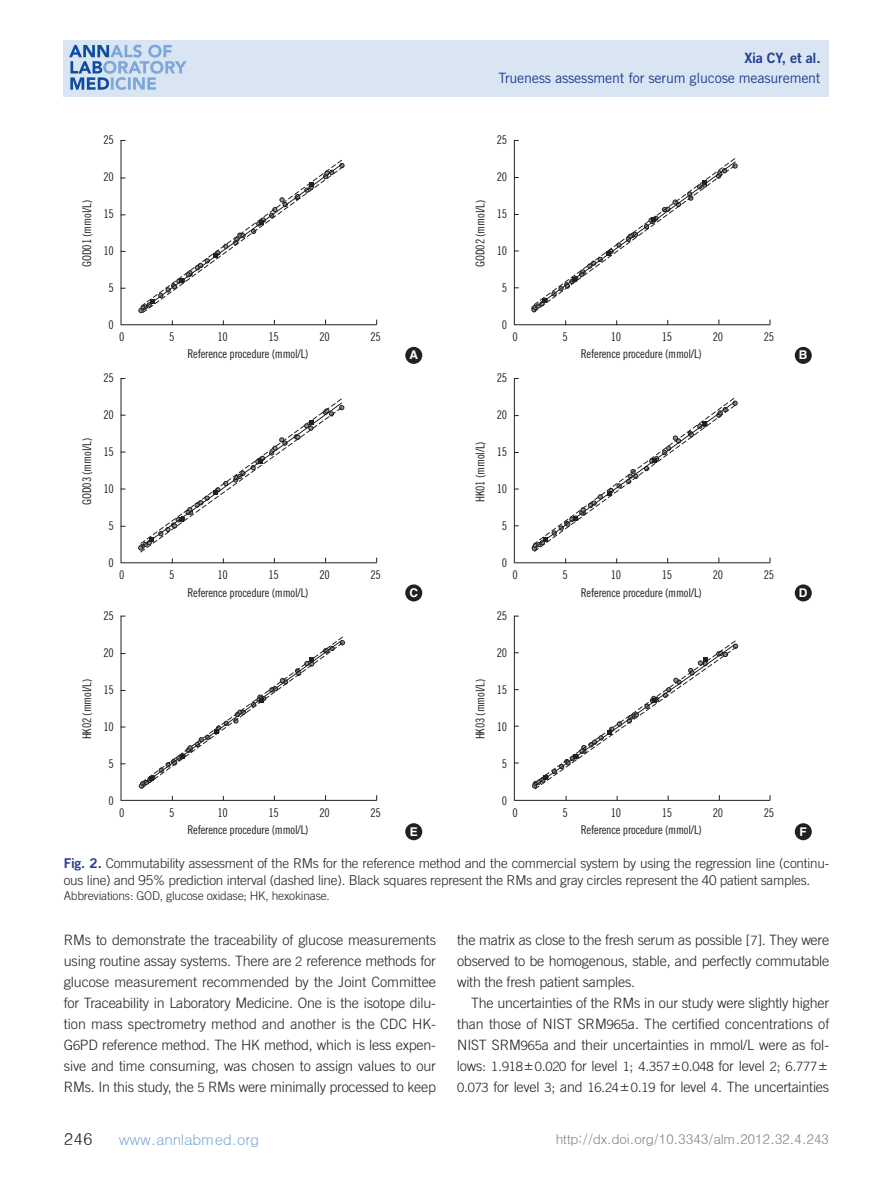
<style>
.page{position:relative;width:893px;height:1191px;background:#fff}
.page>*{position:absolute;margin:0;border:0;box-sizing:border-box;transform-origin:0 0}
.t1{font:16.5px "Dotum";color:#231f20}
.t2{font:15px "Dotum";letter-spacing:-.02em;color:#7ca7d8}
.t3{font:300 14.25px/21px "Trade Gothic LT Std";letter-spacing:-.015em;color:#231f20;text-align:justify}
.t4{font:14.25px "Trade Gothic LT Std";letter-spacing:-.015em;color:#253f8e}
.t5{font:14.25px "Trade Gothic LT Std Bd 2";letter-spacing:-.015em;color:#253f8e}
.t6{font:300 13.5px/16.2px "Trade Gothic LT Std";letter-spacing:-.015em;color:#231f20}
.t7{font:13.5px "Dotum";letter-spacing:-.03em;color:#808285}
.t8{font:12px "Trade Gothic LT Std Cn 18";letter-spacing:-.015em;color:#231f20}
.t9{font:300 12px "Trade Gothic LT Std";letter-spacing:-.015em;color:#231f20}
.t10{font:700 12px "Helvetica LT Std";color:#fff}
.s1{font-family:"Trade Gothic LT Std Bd 2";font-weight:400;color:#253f8e}
.s2{font-size:12.75px}
</style>
<div class="page">
<div style="left:64px;top:40px;width:765px;height:56px;background:#dae5f4"></div>
<svg style="left:69px;top:45px;width:118px;height:45px"></svg>
<hr style="left:121px;top:140px;width:1px;height:185px;background:#231f20">
<hr style="left:121px;top:324px;width:256px;height:1px;background:#231f20">
<svg style="left:139px;top:159px;width:205px;height:154px"></svg>
<hr style="left:514px;top:140px;width:1px;height:185px;background:#231f20">
<hr style="left:514px;top:324px;width:256px;height:1px;background:#231f20">
<svg style="left:532px;top:158px;width:205px;height:154px"></svg>
<div style="left:405px;top:347px;width:17px;height:17px;background:#231f20;border-radius:50%"></div>
<div style="left:795px;top:347px;width:17px;height:17px;background:#231f20;border-radius:50%"></div>
<hr style="left:121px;top:378px;width:1px;height:185px;background:#231f20">
<hr style="left:121px;top:562px;width:256px;height:1px;background:#231f20">
<svg style="left:138px;top:398px;width:206px;height:165px"></svg>
<hr style="left:514px;top:378px;width:1px;height:185px;background:#231f20">
<hr style="left:514px;top:562px;width:256px;height:1px;background:#231f20">
<svg style="left:532px;top:398px;width:205px;height:165px"></svg>
<div style="left:405px;top:584px;width:17px;height:17px;background:#231f20;border-radius:50%"></div>
<div style="left:795px;top:584px;width:17px;height:17px;background:#231f20;border-radius:50%"></div>
<svg style="left:532px;top:640px;width:206px;height:149px"></svg>
<svg style="left:139px;top:636px;width:206px;height:153px"></svg>
<hr style="left:121px;top:616px;width:1px;height:184px;background:#231f20">
<hr style="left:121px;top:800px;width:256px;height:1px;background:#231f20">
<hr style="left:514px;top:616px;width:1px;height:184px;background:#231f20">
<hr style="left:514px;top:800px;width:256px;height:1px;background:#231f20">
<div style="left:405px;top:823px;width:17px;height:17px;background:#231f20;border-radius:50%"></div>
<div style="left:795px;top:823px;width:17px;height:17px;background:#231f20;border-radius:50%"></div>
<p class="t8" style="left:80px;top:267px;width:68px;rotate:-90deg">GOD01 (mmol/L)</p>
<p class="t8" style="left:80px;top:505px;width:68px;rotate:-90deg">GOD03 (mmol/L)</p>
<p class="t8" style="left:80px;top:739px;width:62px;rotate:-90deg">HK02 (mmol/L)</p>
<p class="t8" style="left:103px;top:133px;width:12px">25</p>
<p class="t8" style="left:103px;top:170px;width:12px">20</p>
<p class="t8" style="left:103px;top:207px;width:12px">15</p>
<p class="t8" style="left:103px;top:244px;width:12px">10</p>
<p class="t8" style="left:109px;top:281px;width:7px">5</p>
<p class="t8" style="left:109px;top:318px;width:7px">0</p>
<p class="t8" style="left:119px;top:329px;width:7px">0</p>
<p class="t8" style="left:169px;top:329px;width:7px">5</p>
<p class="t8" style="left:217px;top:329px;width:12px">10</p>
<p class="t8" style="left:268px;top:329px;width:12px">15</p>
<p class="t8" style="left:319px;top:329px;width:12px">20</p>
<p class="t8" style="left:370px;top:329px;width:12px">25</p>
<p class="t8" style="left:187px;top:347px;width:123px">Reference procedure (mmol/L)</p>
<p class="t8" style="left:103px;top:371px;width:12px">25</p>
<p class="t8" style="left:103px;top:408px;width:12px">20</p>
<p class="t8" style="left:103px;top:445px;width:12px">15</p>
<p class="t8" style="left:103px;top:482px;width:12px">10</p>
<p class="t8" style="left:109px;top:519px;width:7px">5</p>
<p class="t8" style="left:109px;top:556px;width:7px">0</p>
<p class="t8" style="left:119px;top:567px;width:7px">0</p>
<p class="t8" style="left:169px;top:567px;width:7px">5</p>
<p class="t8" style="left:217px;top:567px;width:12px">10</p>
<p class="t8" style="left:268px;top:567px;width:12px">15</p>
<p class="t8" style="left:319px;top:567px;width:12px">20</p>
<p class="t8" style="left:370px;top:567px;width:12px">25</p>
<p class="t8" style="left:187px;top:585px;width:123px">Reference procedure (mmol/L)</p>
<p class="t8" style="left:103px;top:608px;width:12px">25</p>
<p class="t8" style="left:103px;top:645px;width:12px">20</p>
<p class="t8" style="left:103px;top:682px;width:12px">15</p>
<p class="t8" style="left:103px;top:719px;width:12px">10</p>
<p class="t8" style="left:109px;top:756px;width:7px">5</p>
<p class="t8" style="left:109px;top:793px;width:7px">0</p>
<p class="t5" style="left:744px;top:49px;width:78px">Xia CY, et al.</p>
<p class="t4" style="left:499px;top:69px;width:324px">Trueness assessment for serum glucose measurement</p>
<p class="t8" style="left:473px;top:267px;width:68px;rotate:-90deg">GOD02 (mmol/L)</p>
<p class="t8" style="left:497px;top:133px;width:12px">25</p>
<p class="t8" style="left:497px;top:170px;width:12px">20</p>
<p class="t8" style="left:497px;top:207px;width:12px">15</p>
<p class="t8" style="left:497px;top:244px;width:12px">10</p>
<p class="t8" style="left:502px;top:281px;width:7px">5</p>
<p class="t8" style="left:502px;top:318px;width:7px">0</p>
<p class="t8" style="left:512px;top:329px;width:7px">0</p>
<p class="t8" style="left:562px;top:329px;width:7px">5</p>
<p class="t8" style="left:611px;top:329px;width:12px">10</p>
<p class="t8" style="left:662px;top:329px;width:12px">15</p>
<p class="t8" style="left:713px;top:329px;width:12px">20</p>
<p class="t8" style="left:764px;top:329px;width:12px">25</p>
<p class="t10" style="left:409px;top:348px;width:10px">A</p>
<p class="t8" style="left:581px;top:347px;width:123px">Reference procedure (mmol/L)</p>
<p class="t10" style="left:799px;top:348px;width:10px">B</p>
<p class="t8" style="left:473px;top:502px;width:62px;rotate:-90deg">HK01 (mmol/L)</p>
<p class="t8" style="left:497px;top:371px;width:12px">25</p>
<p class="t8" style="left:497px;top:408px;width:12px">20</p>
<p class="t8" style="left:497px;top:445px;width:12px">15</p>
<p class="t8" style="left:497px;top:482px;width:12px">10</p>
<p class="t8" style="left:502px;top:519px;width:7px">5</p>
<p class="t8" style="left:502px;top:556px;width:7px">0</p>
<p class="t8" style="left:512px;top:567px;width:7px">0</p>
<p class="t8" style="left:562px;top:567px;width:7px">5</p>
<p class="t8" style="left:611px;top:567px;width:12px">10</p>
<p class="t8" style="left:662px;top:567px;width:12px">15</p>
<p class="t8" style="left:713px;top:567px;width:12px">20</p>
<p class="t8" style="left:764px;top:567px;width:12px">25</p>
<p class="t10" style="left:409px;top:585px;width:10px">C</p>
<p class="t8" style="left:581px;top:585px;width:123px">Reference procedure (mmol/L)</p>
<p class="t10" style="left:799px;top:585px;width:10px">D</p>
<p class="t8" style="left:473px;top:739px;width:62px;rotate:-90deg">HK03 (mmol/L)</p>
<p class="t8" style="left:497px;top:608px;width:12px">25</p>
<p class="t8" style="left:497px;top:645px;width:12px">20</p>
<p class="t8" style="left:497px;top:682px;width:12px">15</p>
<p class="t8" style="left:497px;top:719px;width:12px">10</p>
<p class="t8" style="left:502px;top:756px;width:7px">5</p>
<p class="t8" style="left:502px;top:793px;width:7px">0</p>
<p class="t8" style="left:119px;top:805px;width:7px">0</p>
<p class="t8" style="left:169px;top:805px;width:7px">5</p>
<p class="t8" style="left:217px;top:805px;width:12px">10</p>
<p class="t8" style="left:268px;top:805px;width:12px">15</p>
<p class="t8" style="left:319px;top:805px;width:12px">20</p>
<p class="t8" style="left:370px;top:805px;width:12px">25</p>
<p class="t8" style="left:187px;top:822px;width:123px">Reference procedure (mmol/L)</p>
<p class="t8" style="left:512px;top:805px;width:7px">0</p>
<p class="t8" style="left:562px;top:805px;width:7px">5</p>
<p class="t8" style="left:611px;top:805px;width:12px">10</p>
<p class="t8" style="left:662px;top:805px;width:12px">15</p>
<p class="t8" style="left:713px;top:805px;width:12px">20</p>
<p class="t8" style="left:764px;top:805px;width:12px">25</p>
<p class="t10" style="left:410px;top:824px;width:10px">E</p>
<p class="t8" style="left:581px;top:822px;width:123px">Reference procedure (mmol/L)</p>
<p class="t10" style="left:800px;top:824px;width:9px">F</p>
<p class="t6" style="left:64px;top:855px;width:767px"><span class="s1">Fig. 2.</span> Commutability assessment of the RMs for the reference method and the commercial system by using the regression line (continu&shy;ous line) and 95% prediction interval (dashed line). Black squares represent the RMs and gray circles represent the 40 patient samples.</p>
<p class="t9" style="left:64px;top:888px;width:268px">Abbreviations: GOD, glucose oxidase; HK, hexokinase.</p>
<p class="t3" style="left:64px;top:929px;width:374px">RMs to demonstrate the traceability of glucose measurements using routine assay systems. There are <span class="s2">2</span> reference methods for glucose measurement recommended by the Joint Committee for Traceability in Laboratory Medicine. One is the isotope dilu&shy;tion mass spectrometry method and another is the CDC HK-G<span class="s2">6</span>PD reference method. The HK method, which is less expen&shy;sive and time consuming, was chosen to assign values to our RMs. In this study, the <span class="s2">5</span> RMs were minimally processed to keep</p>
<p class="t3" style="left:457px;top:929px;width:374px">the matrix as close to the fresh serum as possible [<span class="s2">7</span>]. They were observed to be homogenous, stable, and perfectly commutable with the fresh patient samples.</p>
<p class="t3" style="left:457px;top:992px;width:374px;text-align:left;text-indent:14px">The uncertainties of the RMs in our study were slightly higher than those of NIST SRM<span class="s2">965</span>a. The certified concentrations of NIST SRM<span class="s2">965</span>a and their uncertainties in mmol/L were as fol&shy;lows: <span class="s2">1</span>.<span class="s2">918</span>±<span class="s2">0</span>.<span class="s2">020</span> for level <span class="s2">1</span>; <span class="s2">4</span>.<span class="s2">357</span>±<span class="s2">0</span>.<span class="s2">048</span> for level <span class="s2">2</span>; <span class="s2">6</span>.<span class="s2">777</span>± <span class="s2">0</span>.<span class="s2">073</span> for level <span class="s2">3</span>; and <span class="s2">16</span>.<span class="s2">24</span>±<span class="s2">0</span>.<span class="s2">19</span> for level <span class="s2">4</span>. The uncertainties</p>
<p class="t1" style="left:64px;top:1130px;width:30px">246</p>
<p class="t2" style="left:119px;top:1131px;width:142px">www.annlabmed.org</p>
<p class="t7" style="left:556px;top:1132px;width:275px">http://dx.doi.org/10.3343/alm.2012.32.4.243</p>
</div>
